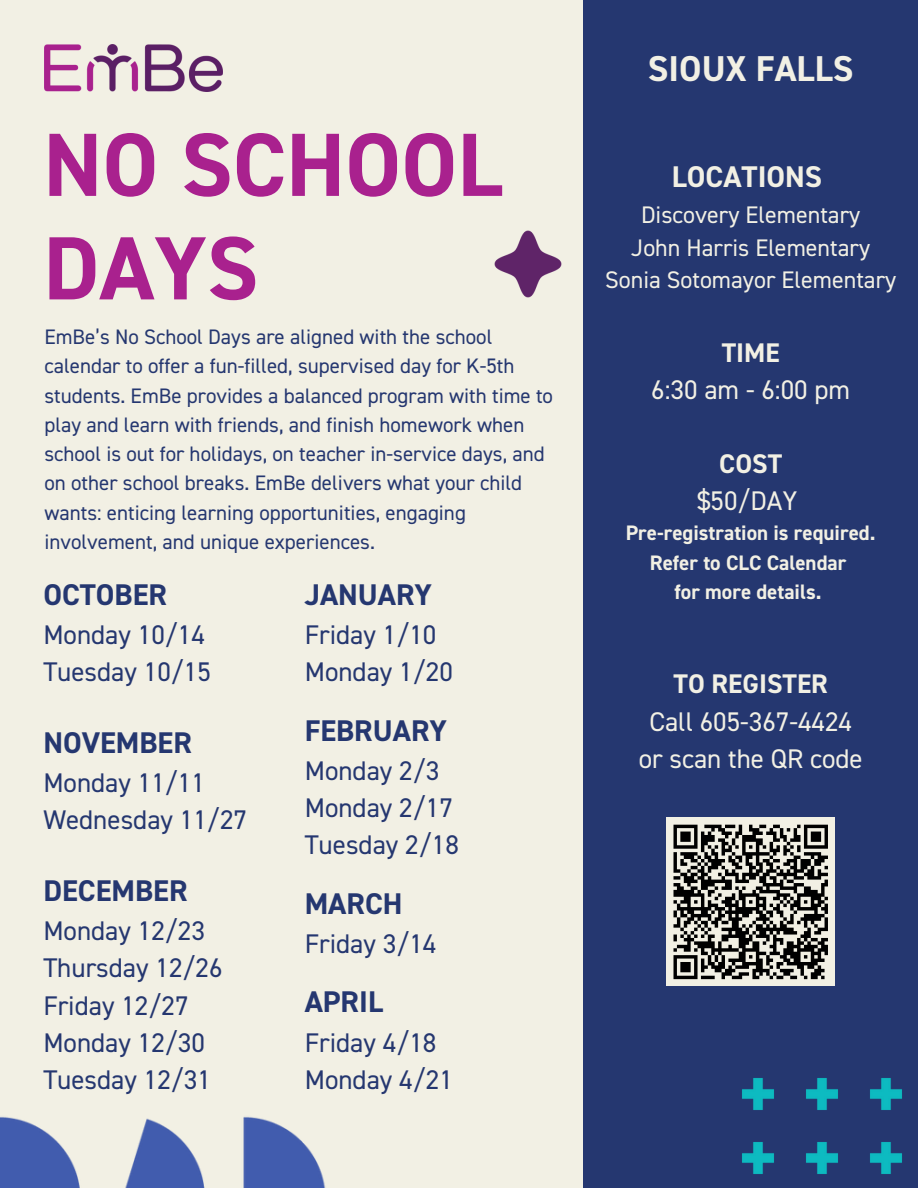
<style>
.page{position:relative;width:918px;height:1188px;background:#f2f0e4}
.page>*{position:absolute;margin:0;border:0;box-sizing:border-box;transform-origin:0 0}
.t1{font:700 90px/103.5px "DIN2014";color:#a9218e}
.t2{font:700 36px "DIN2014";color:#f2f0e4}
.t3{font:700 30px "DIN2014";color:#253770}
.t4{font:700 30px "DIN2014";color:#f2f0e4}
.t5{font:27px/37.2px "DIN2014";color:#253770}
.t6{font:27px/37.2px "DIN2014";color:#f2f0e4;text-align:center}
.t7{font:700 27px "DIN2014";color:#f2f0e4}
.t8{font:24px/32.7px "DIN2014";color:#f2f0e4;text-align:center}
.t9{font:21px/29.2px "DIN2014";color:#253770}
.t10{font:700 21px/29.2px "DIN2014";color:#f2f0e4;text-align:center}
.s1{font-weight:700}
</style>
<div class="page">
<div style="left:583px;top:0;width:335px;height:1188px;background:#253770"></div>
<img style="left:44px;top:45px;width:178px;height:47px">
<img style="left:742px;top:1078px;width:160px;height:96px">
<img style="left:0;top:1116px;width:326px;height:72px">
<img style="left:494px;top:230px;width:68px;height:68px">
<div style="left:667px;top:818px;width:168px;height:168px;background:#f2f0e4"></div>
<svg style="left:673px;top:824px;width:155px;height:156px"></svg>
<h4 class="t1" style="left:43px;top:116px;width:461px">NO SCHOOL<br>DAYS</h4>
<h3 class="t9" style="left:44px;top:323px;width:510px">EmBe’s No School Days are aligned with the school calendar to offer a fun-filled, supervised day for K-5th students. EmBe provides a balanced program with time to play and learn with friends, and finish homework when school is out for holidays, on teacher in-service days, and on other school breaks. EmBe delivers what your child wants: enticing learning opportunities, engaging involvement, and unique experiences.</h3>
<p class="t3" style="left:43px;top:576px;width:125px">OCTOBER</p>
<p class="t5" style="left:43px;top:617px;width:169px">Monday 10/14<br>Tuesday 10/15</p>
<p class="t3" style="left:43px;top:724px;width:150px">NOVEMBER</p>
<p class="t5" style="left:43px;top:765px;width:205px">Monday 11/11<br>Wednesday 11/27</p>
<h1 class="t3" style="left:43px;top:872px;width:146px">DECEMBER</h1>
<h1 class="t5" style="left:43px;top:913px;width:181px">Monday 12/23<br>Thursday 12/26<br>Friday 12/27<br>Monday 12/30<br>Tuesday 12/31</h1>
<p class="t3" style="left:305px;top:576px;width:129px">JANUARY</p>
<p class="t5" style="left:305px;top:617px;width:150px">Friday 1/10<br>Monday 1/20</p>
<h3 class="t3" style="left:305px;top:712px;width:144px">FEBRUARY</h3>
<h3 class="t5" style="left:305px;top:753px;width:156px">Monday 2/3<br>Monday 2/17<br>Tuesday 2/18</h3>
<p class="t3" style="left:305px;top:885px;width:99px">MARCH</p>
<p class="t5" style="left:305px;top:926px;width:133px">Friday 3/14</p>
<p class="t3" style="left:305px;top:984px;width:80px">APRIL</p>
<p class="t5" style="left:305px;top:1025px;width:150px">Friday 4/18<br>Monday 4/21</p>
<p class="t2" style="left:648px;top:46px;width:207px">SIOUX FALLS</p>
<h3 class="t4" style="left:672px;top:159px;width:152px">LOCATIONS</h3>
<h3 class="t8" style="left:605px;top:199px;width:293px">Discovery Elementary<br>John Harris Elementary<br>Sonia Sotomayor Elementary</h3>
<h3 class="t6" style="left:651px;top:335px;width:200px"><span class="s1">TIME<br></span>6:30 am - 6:00 pm</h3>
<h3 class="t7" style="left:719px;top:447px;width:64px">COST</h3>
<h3 class="t6" style="left:697px;top:483px;width:102px">$50/DAY</h3>
<h3 class="t10" style="left:626px;top:519px;width:251px">Pre-registration is required.<br>Refer to CLC Calendar</h3>
<p class="t10" style="left:675px;top:578px;width:149px">for more details.</p>
<h2 class="t6" style="left:639px;top:666px;width:226px"><span class="s1">TO REGISTER<br></span>Call 605-367-4424 or scan the QR code</h2>
</div>
